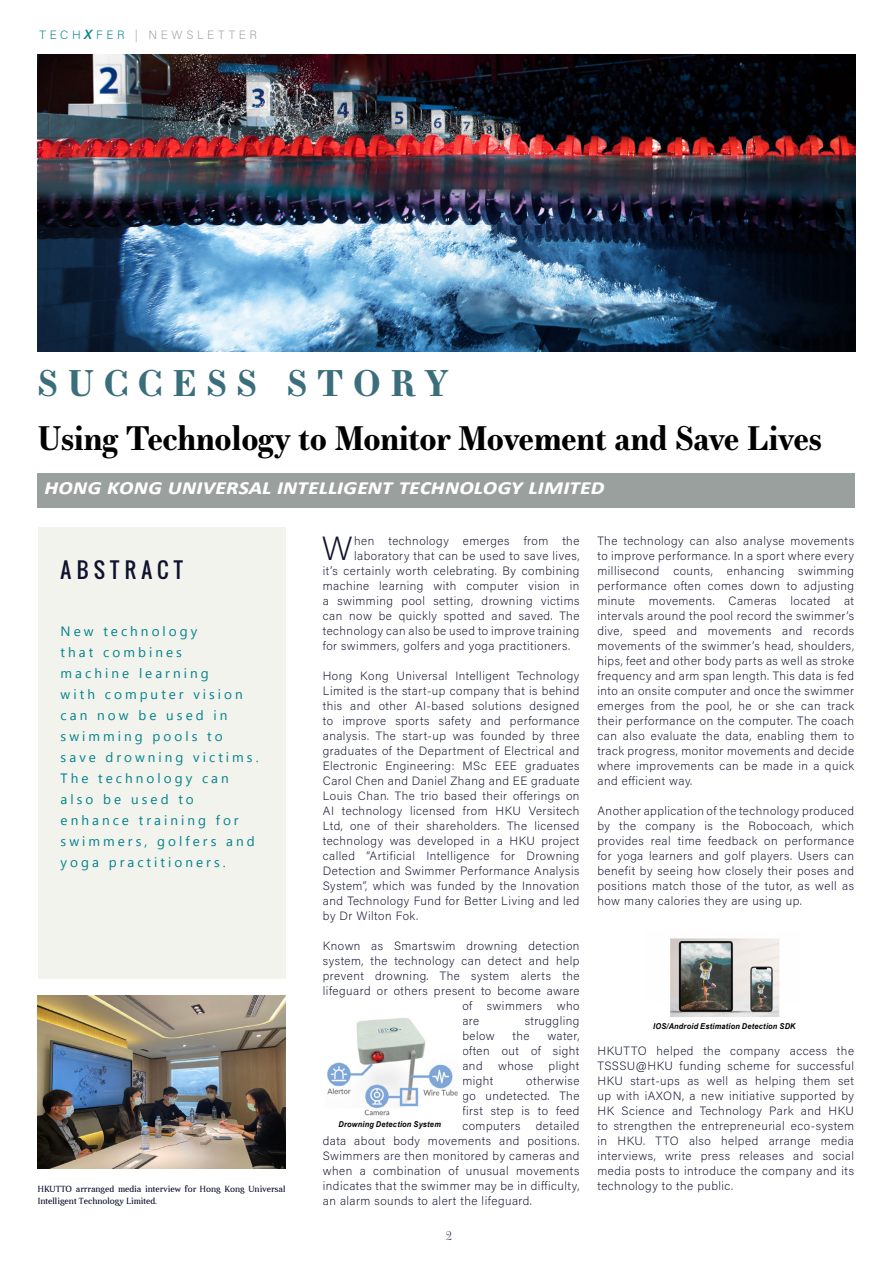
<style>
.page{position:relative;width:893px;height:1263px;background:#fff}
.page>*{position:absolute;margin:0;border:0;box-sizing:border-box;transform-origin:0 0}
.t1{font:700 36px "Essonnes Text";letter-spacing:.29em;color:#3b6e7b}
.t2{font:200 33.45px "Acumin Pro";color:#0f122e}
.t3{font:700 33px "Essonnes Text";letter-spacing:-.02em;color:#000}
.t4{font:italic 700 22.5px "Calibri";letter-spacing:-.01em;color:#fff;scale:1.1 1}
.t5{font:21px "Oswald";letter-spacing:.25em;color:#0f122e}
.t6{font:13.5px "Segoe UI Emoji";color:#00818a}
.t7{font:200 12px/15px "Acumin Pro";letter-spacing:.04em;color:#0f122e;text-align:justify}
.t8{font:200 12px "Acumin Pro";letter-spacing:.3em;color:#9aa09e}
.t9{font:300 12px "Essonnes Display";color:#0f122e}
.t10{font:9px/12px "Beau";color:#0f122e}
.t11{font:italic 700 8.1px "Arial Narrow";letter-spacing:.025em;color:#000;scale:1.11 1}
.s1{color:#00818a}
.s2{font-weight:600;font-style:italic;font-size:13.5px;color:#00818a}
</style>
<div class="page">
<div style="left:38px;top:527px;width:247px;height:452px;background:#f2f3ed"></div>
<div style="left:38px;top:473px;width:817px;height:34px;background:#9aa09e"></div>
<img style="left:670px;top:938px;width:110px;height:79px">
<img style="left:327px;top:1018px;width:131px;height:98px">
<img style="left:38px;top:995px;width:247px;height:174px">
<img style="left:38px;top:54px;width:817px;height:297px">
<p class="t8" style="left:40px;top:27px;width:219px"><span class="s1">TECH</span><span class="s2">X</span><span class="s1">FER</span> | NEWSLETTER</p>
<h1 class="t1" style="left:38px;top:357px;width:412px">SUCCESS STORY</h1>
<h3 class="t3" style="left:38px;top:414px;width:786px">Using Technology to Monitor Movement and Save Lives</h3>
<h3 class="t4" style="left:45px;top:471px;width:511px">Hong Kong Universal Intelligent Technology Limited</h3>
<h3 class="t5" style="left:61px;top:554px;width:124px">ABSTRACT</h3>
<p class="t6" style="left:141px;top:622px;width:37px">■□●□</p>
<p class="t6" style="left:193px;top:685px;width:51px">❖▲□■</p>
<p class="t6" style="left:80px;top:707px;width:38px">■ ■□</p>
<p class="t6" style="left:220px;top:707px;width:9px">■</p>
<p class="t6" style="left:124px;top:728px;width:100px">■ □□●▲ ▼□</p>
<p class="t6" style="left:124px;top:749px;width:50px">□ ■■</p>
<p class="t6" style="left:136px;top:770px;width:37px">■□●□</p>
<p class="t6" style="left:221px;top:770px;width:9px">■</p>
<p class="t6" style="left:71px;top:791px;width:24px">●▲□</p>
<p class="t6" style="left:139px;top:812px;width:58px">▼ ■■</p>
<p class="t6" style="left:136px;top:833px;width:48px">▲ □●</p>
<p class="t6" style="left:147px;top:854px;width:48px">▼▼□■</p>
<p class="t10" style="left:38px;top:1182px;width:249px">HKUTTO arrranged media interview for Hong Kong Universal<br>Intelligent Technology Limited.</p>
<h2 class="t2" style="left:322px;top:526px;width:32px">W</h2>
<p class="t7" style="left:354px;top:533px;width:227px">hen technology emerges from the</p>
<p class="t7" style="left:354px;top:548px;width:227px">laboratory that can be used to save lives,</p>
<p class="t7" style="left:323px;top:563px;width:258px">it’s certainly worth celebrating. By combining</p>
<p class="t7" style="left:323px;top:578px;width:258px">machine learning with computer vision in</p>
<p class="t7" style="left:323px;top:593px;width:258px">a swimming pool setting, drowning victims</p>
<p class="t7" style="left:323px;top:608px;width:258px">can now be quickly spotted and saved. The</p>
<p class="t7" style="left:323px;top:623px;width:258px">technology can also be used to improve training</p>
<p class="t7" style="left:323px;top:638px;width:249px">for swimmers, golfers and yoga practitioners.</p>
<p class="t7" style="left:323px;top:668px;width:258px">Hong Kong Universal Intelligent Technology Limited is the start-up company that is behind this and other AI-based solutions designed to improve sports safety and performance analysis. The start-up was founded by three graduates of the Department of Electrical and Electronic Engineering: MSc EEE graduates Carol Chen and Daniel Zhang and EE graduate Louis Chan. The trio based their offerings on AI technology licensed from HKU Versitech Ltd, one of their shareholders. The licensed technology was developed in a HKU project called “Artificial Intelligence for Drowning Detection and Swimmer Performance Analysis System”, which was funded by the Innovation and Technology Fund for Better Living and led by Dr Wilton Fok.</p>
<p class="t7" style="left:323px;top:938px;width:258px">Known as Smartswim drowning detection</p>
<p class="t7" style="left:323px;top:953px;width:258px">system, the technology can detect and help</p>
<p class="t7" style="left:323px;top:968px;width:258px">prevent drowning. The system alerts the</p>
<p class="t7" style="left:323px;top:983px;width:258px">lifeguard or others present to become aware</p>
<p class="t7" style="left:462px;top:998px;width:119px">of swimmers who</p>
<p class="t7" style="left:462px;top:1013px;width:18px">are</p>
<p class="t7" style="left:525px;top:1013px;width:56px">struggling</p>
<p class="t7" style="left:462px;top:1028px;width:34px">below</p>
<p class="t7" style="left:513px;top:1028px;width:19px">the</p>
<p class="t7" style="left:462px;top:1028px;width:119px;text-indent:85px">water, often out of sight and</p>
<p class="t7" style="left:498px;top:1058px;width:37px">whose</p>
<p class="t7" style="left:549px;top:1058px;width:32px">plight</p>
<p class="t7" style="left:462px;top:1073px;width:119px;text-indent:64px">otherwise go undetected. The first step is to feed computers</p>
<p class="t7" style="left:462px;top:1073px;width:33px">might</p>
<p class="t11" style="left:338px;top:1118px;width:94px">Drowning Detection System</p>
<p class="t7" style="left:323px;top:1118px;width:258px;text-indent:213px">detailed data about body movements and positions.<br>Swimmers are then monitored by cameras and when a combination of unusual movements indicates that the swimmer may be in difficulty, an alarm sounds to alert the lifeguard.</p>
<p class="t9" style="left:446px;top:1227px;width:7px">2</p>
<p class="t7" style="left:597px;top:533px;width:258px">The technology can also analyse movements to improve performance. In a sport where every millisecond counts, enhancing swimming performance often comes down to adjusting minute movements. Cameras located at intervals around the pool record the swimmer’s dive, speed and movements and records movements of the swimmer’s head, shoulders, hips, feet and other body parts as well as stroke frequency and arm span length. This data is fed into an onsite computer and once the swimmer emerges from the pool, he or she can track their performance on the computer. The coach can also evaluate the data, enabling them to track progress, monitor movements and decide where improvements can be made in a quick and efficient way.</p>
<p class="t7" style="left:597px;top:803px;width:258px">Another application of the technology produced by the company is the Robocoach, which provides real time feedback on performance for yoga learners and golf players. Users can benefit by seeing how closely their poses and positions match those of the tutor, as well as how many calories they are using up.</p>
<p class="t11" style="left:653px;top:1020px;width:130px">IOS/Android Estimation Detection SDK</p>
<p class="t7" style="left:597px;top:1043px;width:258px">HKUTTO helped the company access the TSSSU@HKU funding scheme for successful HKU start-ups as well as helping them set up with iAXON, a new initiative supported by HK Science and Technology Park and HKU to strengthen the entrepreneurial eco-system in HKU. TTO also helped arrange media interviews, write press releases and social media posts to introduce the company and its technology to the public.</p>
</div>
